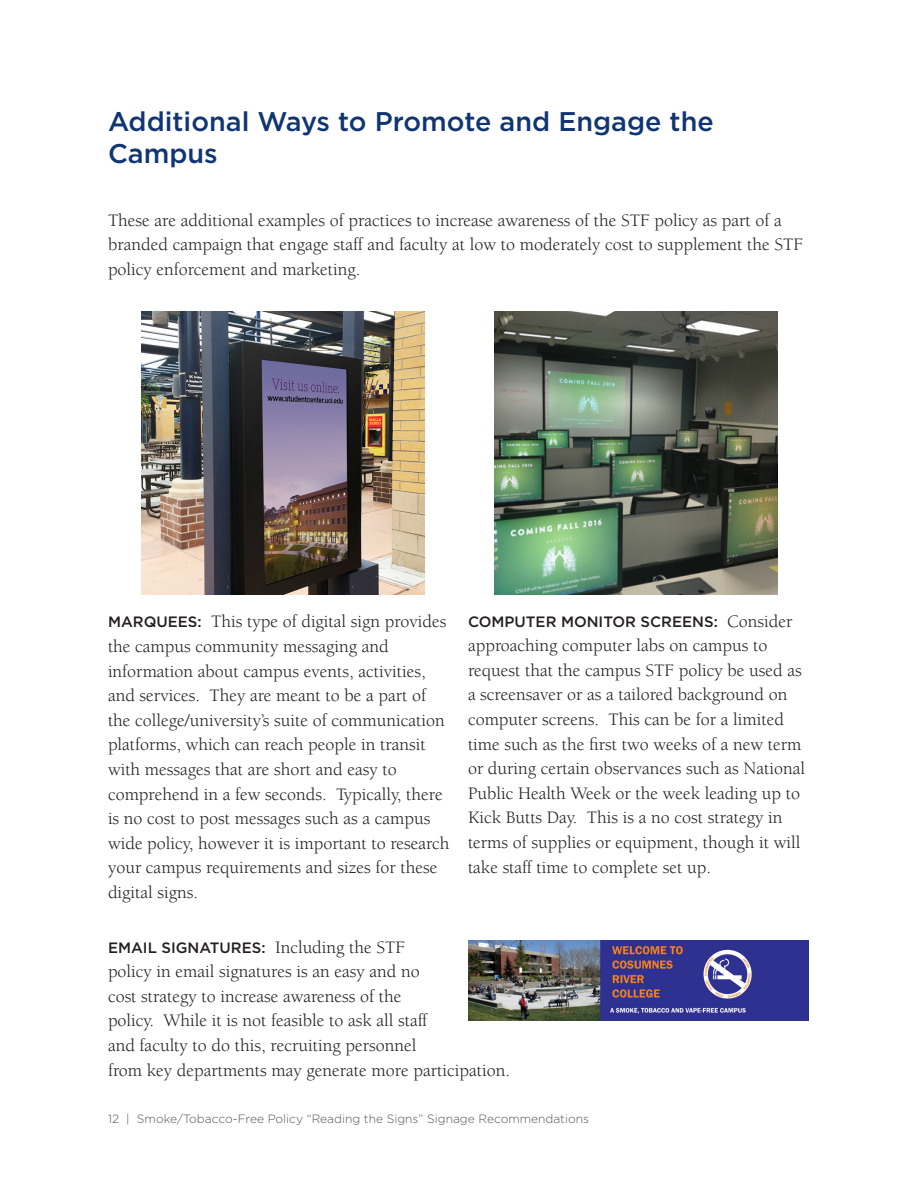
<style>
.page{position:relative;width:918px;height:1188px;background:#fff}
.page>*{position:absolute;margin:0;border:0;box-sizing:border-box;transform-origin:0 0}
.t1{font:500 27px/32.4px "Gotham";color:#0f3573}
.p12{font:18px/24.6px "Berkeley";color:#231f20}
.p12-2{font:500 15px "Gotham";color:#231f20}
.t2{font:300 12px "Gotham";color:#545454}
.s1{font-family:"Gotham";font-weight:500;font-size:15px}
.s2{font-family:"Berkeley";font-weight:400;font-size:18px}
</style>
<div class="page">
<img style="left:469px;top:940px;width:339px;height:80px">
<img style="left:141px;top:312px;width:283px;height:283px">
<img style="left:495px;top:312px;width:283px;height:283px">
<h1 class="t1" style="left:108px;top:104px;width:607px">Additional Ways to Promote and Engage the<br>Campus</h1>
<p class="p12" style="left:108px;top:208px;width:697px">These are additional examples of practices to increase awareness of the STF policy as part of a branded campaign that engage staff and faculty at low to moderately cost to supplement the STF policy enforcement and marketing.</p>
<p class="p12" style="left:108px;top:610px;width:343px"><span class="s1">MARQUEES:</span> This type of digital sign provides the campus community messaging and information about campus events, activities, and services. They are meant to be a part of the college/university’s suite of communication platforms, which can reach people in transit with messages that are short and easy to comprehend in a few seconds. Typically, there is no cost to post messages such as a campus wide policy, however it is important to research your campus requirements and sizes for these digital signs.</p>
<p class="p12-2" style="left:468px;top:613px;width:326px">COMPUTER MONITOR SCREENS: <span class="s2">Consider</span></p>
<p class="p12" style="left:468px;top:634px;width:339px">approaching computer labs on campus to request that the campus STF policy be used as a screensaver or as a tailored background on computer screens. This can be for a limited time such as the first two weeks of a new term or during certain observances such as National Public Health Week or the week leading up to Kick Butts Day. This is a no cost strategy in terms of supplies or equipment, though it will take staff time to complete set up.</p>
<p class="p12-2" style="left:108px;top:939px;width:299px">EMAIL SIGNATURES: <span class="s2">Including the STF</span></p>
<p class="p12" style="left:108px;top:960px;width:404px">policy in email signatures is an easy and no<br>cost strategy to increase awareness of the<br>policy. While it is not feasible to ask all staff<br>and faculty to do this, recruiting personnel<br>from key departments may generate more participation.</p>
<p class="t2" style="left:108px;top:1113px;width:483px">12 | Smoke/Tobacco-Free Policy “Reading the Signs” Signage Recommendations</p>
</div>
